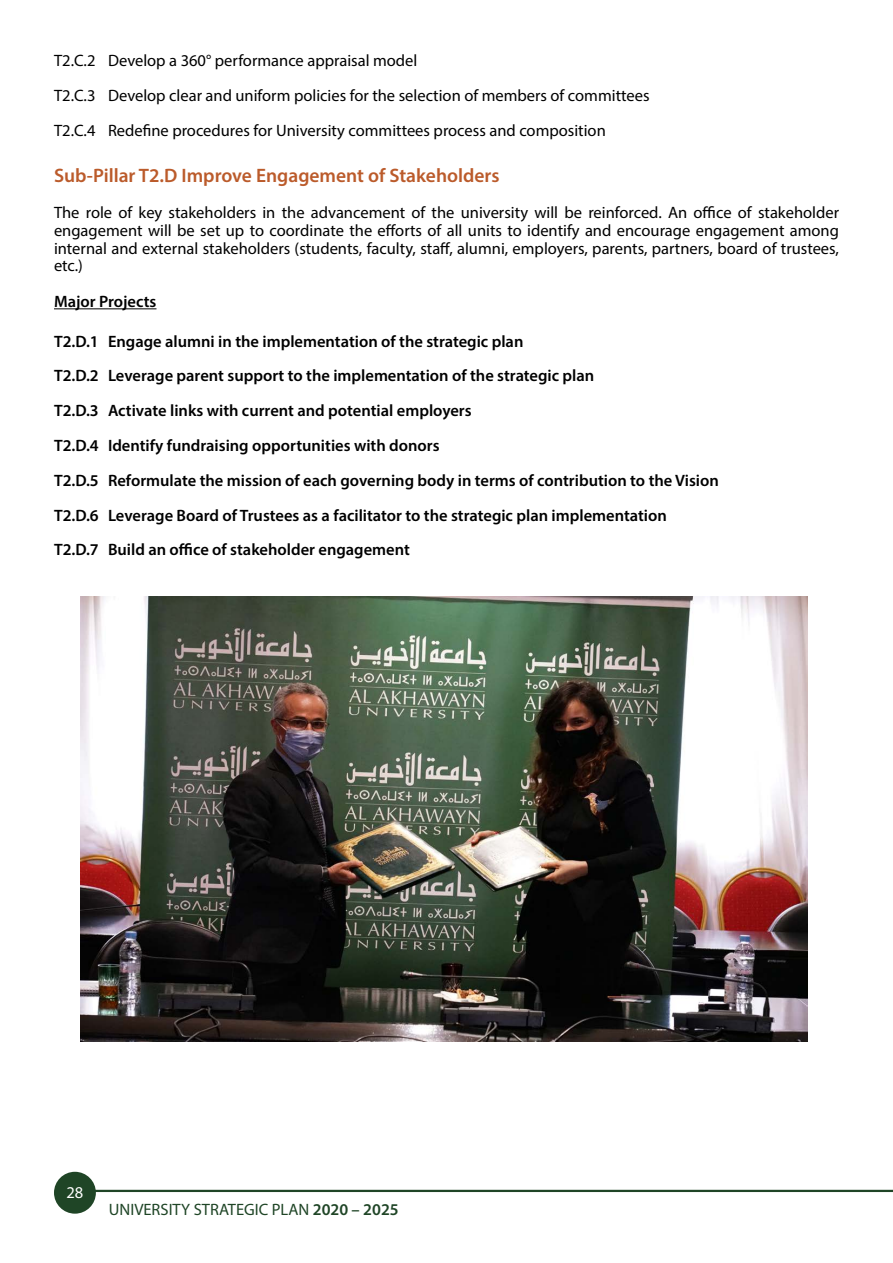
<style>
.page{position:relative;width:893px;height:1263px;background:#fff}
.page>*{position:absolute;margin:0;border:0;box-sizing:border-box;transform-origin:0 0}
.t1{font:600 19.5px "Myriad Pro";color:#bb5b2b}
.t2{font:16.5px/17.9px "Myriad Pro";color:#000}
.t3{font:600 16.5px/34.8px "Myriad Pro";color:#000}
.t4{font:16.5px "Myriad Pro";color:#1f4526}
.t5{font:16.5px "Myriad Pro";color:#fff}
.s1{font-weight:600}
</style>
<div class="page">
<div style="left:54px;top:1172px;width:42px;height:42px;background:#1f4526;border-radius:50%"></div>
<hr style="left:92px;top:1190px;width:801px;height:2px;background:#1f4526">
<hr style="left:54px;top:308px;width:102px;height:1px;background:#000">
<img style="left:80px;top:596px;width:727px;height:445px">
<p class="t2" style="left:54px;top:43px;width:597px;line-height:34.8px">T2.C.2 Develop a 360° performance appraisal model<br>T2.C.3 Develop clear and uniform policies for the selection of members of committees<br>T2.C.4 Redefine procedures for University committees process and composition</p>
<p class="t1" style="left:54px;top:163px;width:447px">Sub-Pillar T2.D Improve Engagement of Stakeholders</p>
<p class="t2" style="left:54px;top:203px;width:787px;text-align:justify">The role of key stakeholders in the advancement of the university will be reinforced. An office of stakeholder engagement will be set up to coordinate the efforts of all units to identify and encourage engagement among internal and external stakeholders (students, faculty, staff, alumni, employers, parents, partners, board of trustees, etc.)</p>
<p class="t3" style="left:54px;top:284px;width:104px">Major Projects</p>
<p class="t3" style="left:54px;top:323px;width:666px">T2.D.1 Engage alumni in the implementation of the strategic plan<br>T2.D.2 Leverage parent support to the implementation of the strategic plan<br>T2.D.3 Activate links with current and potential employers<br>T2.D.4 Identify fundraising opportunities with donors<br>T2.D.5 Reformulate the mission of each governing body in terms of contribution to the Vision T2.D.6 Leverage Board of Trustees as a facilitator to the strategic plan implementation<br>T2.D.7 Build an office of stakeholder engagement</p>
<p class="t5" style="left:66px;top:1182px;width:18px">28</p>
<p class="t4" style="left:109px;top:1199px;width:291px">UNIVERSITY STRATEGIC PLAN <span class="s1">2020 – 2025</span></p>
</div>
